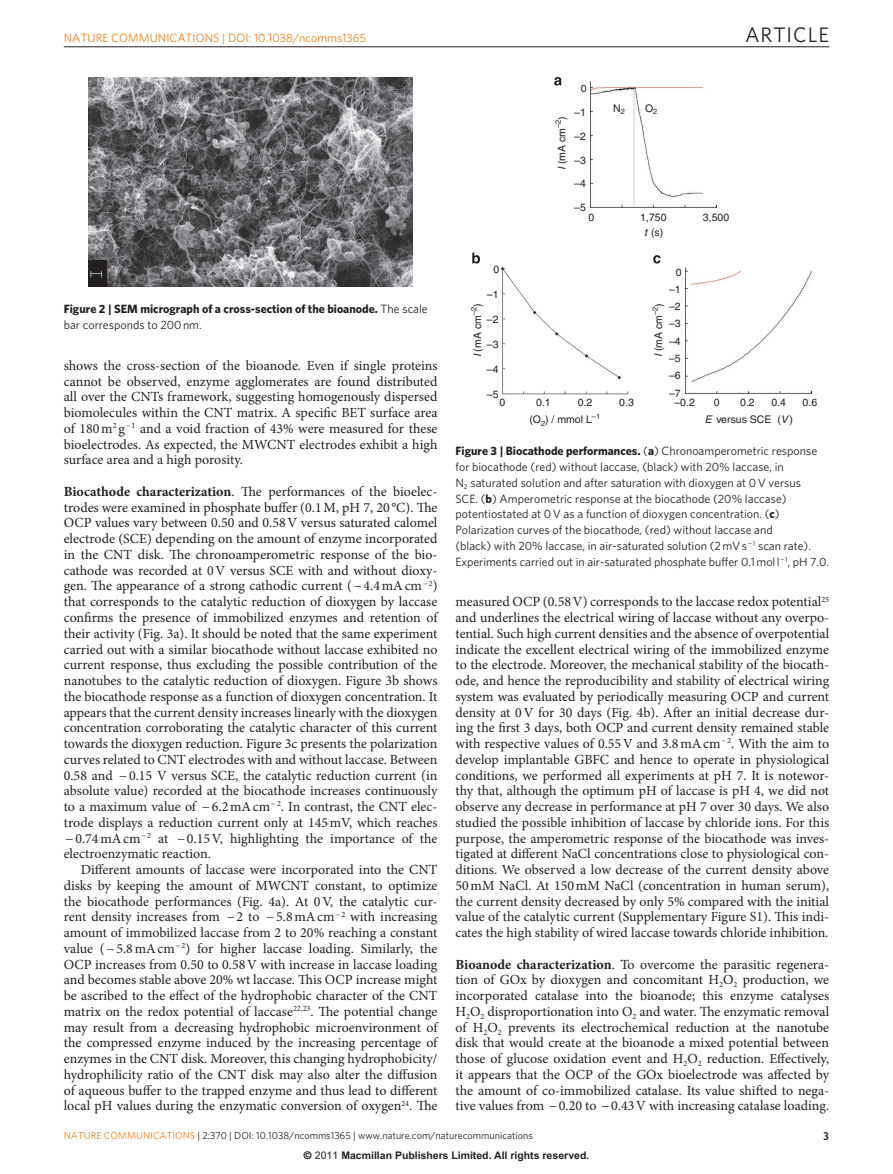
<style>
.page{position:relative;width:893px;height:1174px;background:#fff}
.page>*{position:absolute;margin:0;border:0;box-sizing:border-box;transform-origin:0 0}
.t1{font:21px "Whitney";letter-spacing:.045em;color:#231f20}
.pPara{font:13.95px/15.8px "Minion Pro";color:#231f20;text-align:justify}
.pSec2ttl{font:13.95px/15.8px "Minion Pro";color:#231f20;text-align:justify}
.pFigureCaption{font:12px/15.8px "Whitney";color:#231f20}
.pFigureCaption-2{font:700 12px/15.8px "Whitney";color:#231f20}
.pDoiLRH2{font:12px "Whitney";color:#f1801f}
.t2{font:10.5px/17.2px "Helvetica";color:#231f20;text-align:justify}
.t3{font:700 10.5px "Arial";color:#231f20}
.pDoiLRH{font:10.2px "Whitney";color:#231f20}
.pDoiLRH-2{font:10.2px "Whitney";color:#f1801f}
.s1{font-weight:400}
.s2{font-weight:700}
.s3{font-style:italic}
.s4{color:#f1801f}
.s5{font-family:"Helvetica"}
</style>
<div class="page">
<hr style="left:64px;top:47px;width:765px;height:1px;background:#231f20">
<img style="left:88px;top:77px;width:325px;height:210px">
<img style="left:501px;top:267px;width:128px;height:127px">
<img style="left:686px;top:267px;width:126px;height:126px">
<img style="left:591px;top:86px;width:126px;height:122px">
<svg style="left:554px;top:77px;width:8px;height:8px"></svg>
<svg style="left:472px;top:252px;width:8px;height:11px"></svg>
<svg style="left:653px;top:255px;width:8px;height:8px"></svg>
<p class="pDoiLRH2" style="left:64px;top:31px;width:109px">nature communicati</p>
<p class="pDoiLRH2" style="left:196px;top:31px;width:172px">ons | DOI: 10.1038/ncomms1365</p>
<p class="pFigureCaption-2" style="left:64px;top:301px;width:366px">Figure 2 | SEM micrograph of a cross-section of the bioanode. <span class="s1">The scale bar corresponds to 200nm.</span></p>
<p class="pPara" style="left:64px;top:357px;width:375px">shows the cross-section of the bioanode. Even if single proteins cannot be observed, enzyme agglomerates are found distributed all over the CNTs framework, suggesting homogenously dispersed biomolecules within the CNT matrix. A specific BET surface area of 180m<sup>2</sup> g<sup>−1</sup> and a void fraction of 43% were measured for these bioelectrodes. As expected, the MWCNT electrodes exhibit a high surface area and a high porosity.</p>
<p class="pSec2ttl" style="left:64px;top:483px;width:375px"><span class="s2">Biocathode characterization</span>. The performances of the bioelec&shy;trodes were examined in phosphate buffer (0.1M, pH 7, 20 °C). The OCP values vary between 0.50 and 0.58V versus saturated calomel electrode (SCE) depending on the amount of enzyme incorporated in the CNT disk. The chronoamperometric response of the bio&shy;cathode was recorded at 0V versus SCE with and without dioxy&shy;gen. The appearance of a strong cathodic current (−4.4mAcm<sup>−2</sup>) that corresponds to the catalytic reduction of dioxygen by laccase confirms the presence of immobilized enzymes and retention of their activity (Fig. 3a). It should be noted that the same experiment carried out with a similar biocathode without laccase exhibited no current response, thus excluding the possible contribution of the nanotubes to the catalytic reduction of dioxygen. Figure 3b shows the biocathode response as a function of dioxygen concentration. It appears that the current density increases linearly with the dioxygen concentration corroborating the catalytic character of this current towards the dioxygen reduction. Figure 3c presents the polarization curves related to CNT electrodes with and without laccase. Between 0.58 and −0.15 V versus SCE, the catalytic reduction current (in absolute value) recorded at the biocathode increases continuously to a maximum value of −6.2mAcm<sup>−2</sup>. In contrast, the CNT elec&shy;trode displays a reduction current only at 145mV, which reaches −0.74mAcm<sup>−2</sup> at −0.15V, highlighting the importance of the electroenzymatic reaction.</p>
<p class="pPara" style="left:64px;top:861px;width:375px;text-indent:17px">Different amounts of laccase were incorporated into the CNT disks by keeping the amount of MWCNT constant, to optimize the biocathode performances (Fig. 4a). At 0V, the catalytic cur&shy;rent density increases from −2 to −5.8mAcm<sup>−2</sup> with increasing amount of immobilized laccase from 2 to 20% reaching a constant value (−5.8mAcm<sup>−2</sup>) for higher laccase loading. Similarly, the OCP increases from 0.50 to 0.58V with increase in laccase loading and becomes stable above 20% wt laccase. This OCP increase might be ascribed to the effect of the hydrophobic character of the CNT matrix on the redox potential of laccase<sup>22,23</sup>. The potential change may result from a decreasing hydrophobic microenvironment of the compressed enzyme induced by the increasing percentage of enzymes in the CNT disk. Moreover, this changing hydrophobicity/ hydrophilicity ratio of the CNT disk may also alter the diffusion of aqueous buffer to the trapped enzyme and thus lead to different local pH values during the enzymatic conversion of oxygen<sup>24</sup>. The</p>
<p class="t2" style="left:581px;top:80px;width:7px">0</p>
<p class="t2" style="left:574px;top:104px;width:13px">–1</p>
<p class="t2" style="left:613px;top:100px;width:13px">N<sub>2</sub></p>
<p class="t2" style="left:645px;top:100px;width:14px">O<sub>2</sub></p>
<p class="t2" style="left:574px;top:127px;width:13px">–2</p>
<p class="t2" style="left:574px;top:151px;width:13px">–3</p>
<p class="t2" style="left:574px;top:175px;width:13px">–4</p>
<p class="t2" style="left:574px;top:199px;width:13px">–5</p>
<p class="t2" style="left:588px;top:208px;width:7px">0</p>
<p class="t2" style="left:640px;top:208px;width:28px">1,750</p>
<p class="t2" style="left:703px;top:208px;width:28px">3,500</p>
<p class="t2" style="left:553px;top:170px;width:55px;rotate:-90deg"><span class="s3">I</span> (mA cm<sup>–2</sup>)</p>
<p class="t2" style="left:644px;top:224px;width:21px"><span class="s3">t</span> (s)</p>
<p class="t1" style="left:745px;top:22px;width:86px">ARTICLE</p>
<p class="t2" style="left:494px;top:261px;width:7px">0</p>
<p class="t2" style="left:487px;top:286px;width:13px">–1</p>
<p class="t2" style="left:487px;top:310px;width:13px">–2</p>
<p class="t2" style="left:487px;top:335px;width:13px">–3</p>
<p class="t2" style="left:487px;top:360px;width:13px">–4</p>
<p class="t2" style="left:487px;top:385px;width:13px">–5</p>
<p class="t2" style="left:669px;top:263px;width:14px;text-indent:7px">0 –1 –2 –3 –4 –5 –6 –7</p>
<p class="t2" style="left:650px;top:357px;width:55px;rotate:-90deg"><span class="s3">I</span> (mA cm<sup>–2</sup>)</p>
<p class="t2" style="left:469px;top:357px;width:55px;rotate:-90deg"><span class="s3">I</span> (mA cm<sup>–2</sup>)</p>
<p class="t2" style="left:500px;top:394px;width:7px">0</p>
<p class="t2" style="left:536px;top:394px;width:16px">0.1</p>
<p class="t2" style="left:578px;top:394px;width:16px">0.2</p>
<p class="t2" style="left:619px;top:394px;width:16px">0.3</p>
<p class="t2" style="left:674px;top:394px;width:22px">–0.2</p>
<p class="t2" style="left:714px;top:394px;width:7px">0</p>
<p class="t2" style="left:740px;top:394px;width:16px">0.2</p>
<p class="t2" style="left:771px;top:394px;width:16px">0.4</p>
<p class="t2" style="left:803px;top:394px;width:16px">0.6</p>
<p class="t2" style="left:529px;top:411px;width:72px">(O<sub>2</sub>) / mmol L<sup>–1</sup></p>
<p class="t2" style="left:705px;top:410px;width:90px"><span class="s3">E</span> versus SCE (<span class="s3">V</span>)</p>
<p class="pFigureCaption" style="left:455px;top:443px;width:375px"><span class="s2">Figure 3 | Biocathode performances.</span> (<span class="s2">a</span>) Chronoamperometric response for biocathode (red) without laccase, (black) with 20% laccase, in<br>N <sub>2</sub> saturated solution and after saturation with dioxygen at 0V versus<br>SCE. (<span class="s2">b</span>) Amperometric response at the biocathode (20% laccase) potentiostated at 0V as a function of dioxygen concentration. (<span class="s2">c</span>)<br>Polarization curves of the biocathode, (red) without laccase and<br>(black) with 20% laccase, in air-saturated solution (2mVs<sup>−1</sup> scan rate).<br>Experiments carried out in air-saturated phosphate buffer 0.1mol l<sup>−1</sup>, pH 7.0.</p>
<p class="pPara" style="left:455px;top:594px;width:375px">measured OCP (0.58V) corresponds to the laccase redox potential<sup>25 </sup>and underlines the electrical wiring of laccase without any overpo&shy;tential. Such high current densities and the absence of overpotential indicate the excellent electrical wiring of the immobilized enzyme to the electrode. Moreover, the mechanical stability of the biocath&shy;ode, and hence the reproducibility and stability of electrical wiring system was evaluated by periodically measuring OCP and current density at 0V for 30 days (Fig. 4b). After an initial decrease dur&shy;ing the first 3 days, both OCP and current density remained stable with respective values of 0.55V and 3.8mAcm<sup>−2</sup>. With the aim to develop implantable GBFC and hence to operate in physiological conditions, we performed all experiments at pH 7. It is notewor&shy;thy that, although the optimum pH of laccase is pH 4, we did not observe any decrease in performance at pH 7 over 30 days. We also studied the possible inhibition of laccase by chloride ions. For this purpose, the amperometric response of the biocathode was inves&shy;tigated at different NaCl concentrations close to physiological con&shy;ditions. We observed a low decrease of the current density above 50mM NaCl. At 150mM NaCl (concentration in human serum), the current density decreased by only 5% compared with the initial value of the catalytic current (Supplementary Figure S1). This indi&shy;cates the high stability of wired laccase towards chloride inhibition.</p>
<p class="pSec2ttl" style="left:455px;top:956px;width:375px"><span class="s2">Bioanode characterization</span>. To overcome the parasitic regenera&shy;tion of GOx by dioxygen and concomitant H<sub>2</sub>O<sub>2</sub> production, we incorporated catalase into the bioanode; this enzyme catalyses H<sub>2</sub>O<sub>2</sub> disproportionation into O<sub>2</sub> and water. The enzymatic removal of H<sub>2</sub>O<sub>2</sub> prevents its electrochemical reduction at the nanotube disk that would create at the bioanode a mixed potential between those of glucose oxidation event and H<sub>2</sub>O<sub>2</sub> reduction. Effectively, it appears that the OCP of the GOx bioelectrode was affected by the amount of co-immobilized catalase. Its value shifted to nega&shy;tive values from −0.20 to −0.43V with increasing catalase loading.</p>
<p class="pDoiLRH-2" style="left:64px;top:1129px;width:93px">nature communicati</p>
<p class="pDoiLRH" style="left:175px;top:1129px;width:359px"><span class="s4">ons</span> | 2:370 | DOI: 10.1038/ncomms1365 | www.nature.com/naturecommunications</p>
<p class="t3" style="left:304px;top:1149px;width:287px"><span class="s5">©</span> <span class="s1">2011</span> Macmillan Publishers Limited. All rights reserved.</p>
</div>
